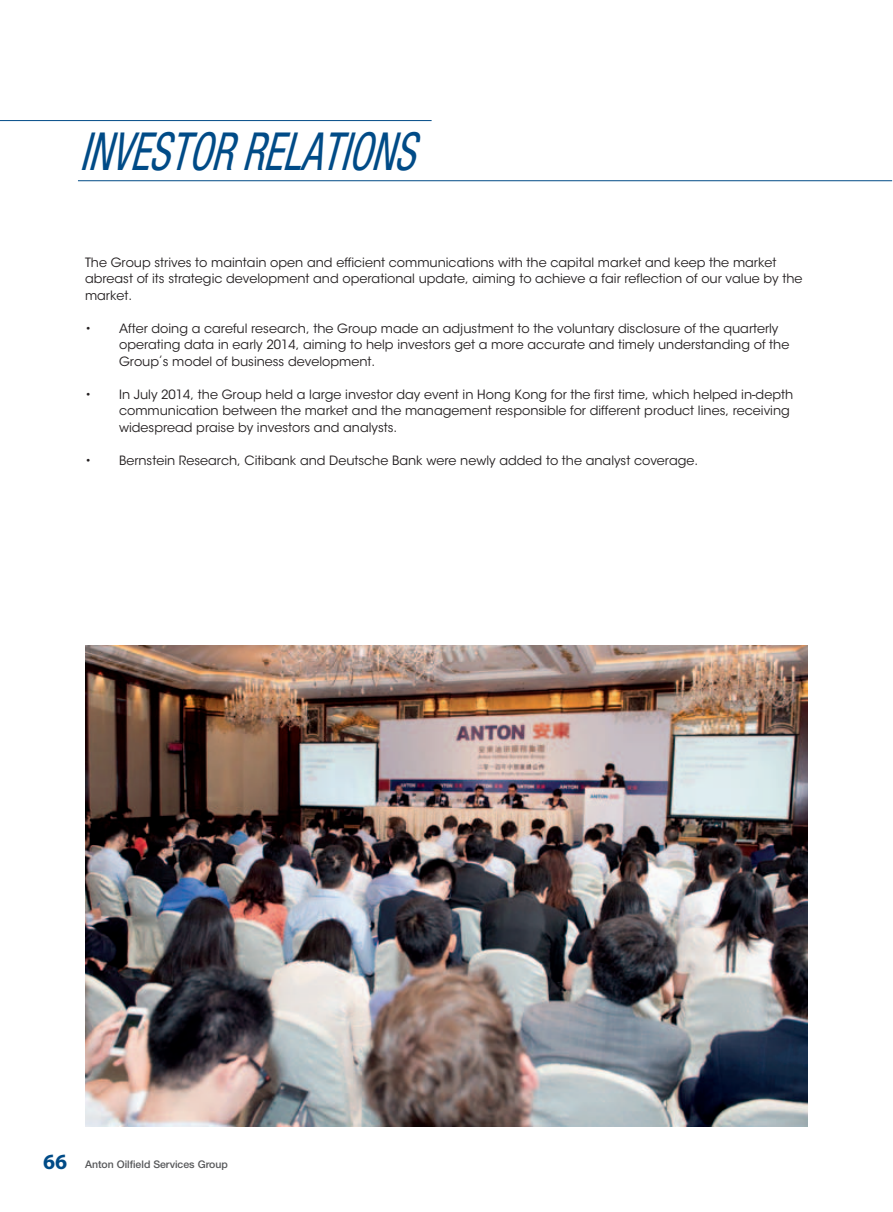
<style>
.page{position:relative;width:893px;height:1212px;background:#fff}
.page>*{position:absolute;margin:0;border:0;box-sizing:border-box;transform-origin:0 0}
.t1{font:italic condensed 52.5px "Helvetica Neue LT Std";color:#004b87;scale:.78 1}
.t2{font:12.75px/16.5px "ITC Avant Garde Std";color:#231f20}
.t3{font:500 10.5px "Helvetica Neue LT Std";color:#57585a}
.s1{font-family:"Myriad Pro";font-weight:700;font-size:21.75px;color:#004b87}
</style>
<div class="page">
<hr style="left:78px;top:180px;width:814px;height:1px;background:#004b87">
<hr style="left:0;top:120px;width:432px;height:1px;background:#004b87">
<img style="left:85px;top:646px;width:723px;height:481px">
<h1 class="t1" style="left:80px;top:121px;width:451px">INVESTORRELATIONS</h1>
<p class="t2" style="left:85px;top:254px;width:719px">The Group strives to maintain open and efficient communications with the capital market and keep the market abreast of its strategic development and operational update, aiming to achieve a fair reflection of our value by the market.</p>
<p class="t2" style="left:119px;top:320px;width:672px;text-indent:-34px">• After doing a careful research, the Group made an adjustment to the voluntary disclosure of the quarterly operating data in early 2014, aiming to help investors get a more accurate and timely understanding of the<br>Group’s model of business development.</p>
<p class="t2" style="left:119px;top:386px;width:676px;text-indent:-34px">• In July 2014, the Group held a large investor day event in Hong Kong for the first time, which helped in-depth communication between the market and the management responsible for different product lines, receiving widespread praise by investors and analysts.</p>
<p class="t2" style="left:85px;top:452px;width:615px">• Bernstein Research, Citibank and Deutsche Bank were newly added to the analyst coverage.</p>
<p class="t3" style="left:43px;top:1158px;width:186px"><span class="s1">66</span> Anton Oilfield Services Group</p>
</div>
